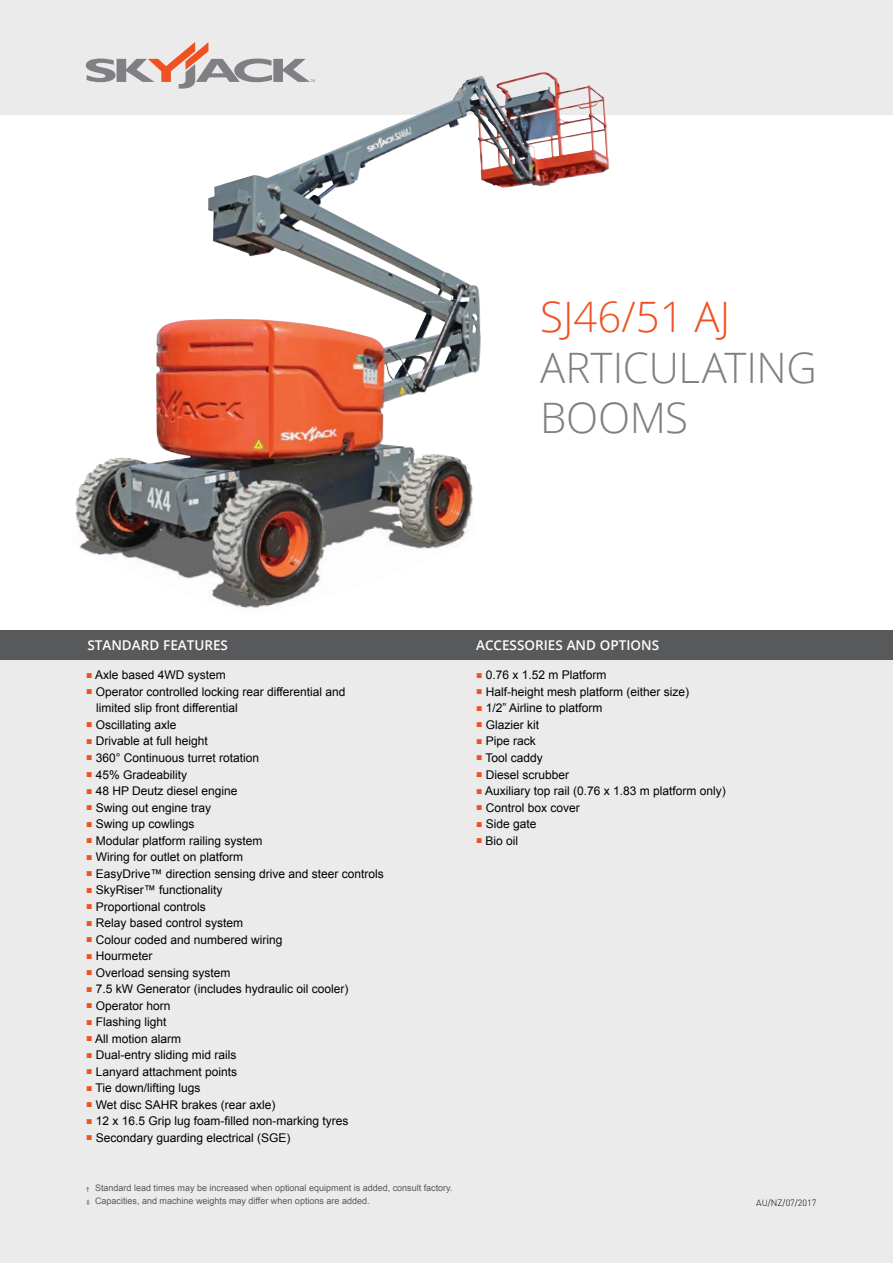
<style>
.page{position:relative;width:893px;height:1263px;background:#fff}
.page>*{position:absolute;margin:0;border:0;box-sizing:border-box;transform-origin:0 0}
.t1{font:300 42px/50.4px "Open Sans";letter-spacing:-.005em;color:#7e8083}
.t2{font:300 42px "Open Sans";color:#f05123}
.t3{font:600 13.5px "Open Sans";color:#fff}
.t4{font:12px/16.5px "Arial";color:#000}
.t5{font:9px/13.5px "Arial";color:#58595b}
.t6{font:300 9px "DIN";color:#000}
.s1{font-size:10.5px;color:#f05123}
.s2{font-size:6px}
</style>
<div class="page">
<div style="left:0;top:645px;width:893px;height:618px;background:#ebebec"></div>
<div style="left:0;top:0;width:893px;height:114px;background:#ebebec"></div>
<svg style="left:86px;top:42px;width:220px;height:31px"></svg>
<div style="left:0;top:630px;width:893px;height:30px;background:#58595b"></div>
<img style="left:70px;top:73px;width:468px;height:536px">
<h1 class="t2" style="left:540px;top:288px;width:192px">SJ46/51 AJ</h1>
<h1 class="t1" style="left:540px;top:341px;width:278px">ARTICULATING<br>BOOMS</h1>
<p class="t3" style="left:87px;top:636px;width:142px">STANDARD FEATURES</p>
<p class="t3" style="left:476px;top:636px;width:185px">ACCESSORIES AND OPTIONS</p>
<p class="t4" style="left:86px;top:667px;width:141px"><span class="s1">■</span> Axle based 4WD system</p>
<p class="t4" style="left:96px;top:684px;width:251px;text-indent:-10px"><span class="s1">■</span> Operator controlled locking rear differential and limited slip front differential</p>
<p class="t4" style="left:86px;top:717px;width:92px"><span class="s1">■</span> Oscillating axle</p>
<p class="t4" style="left:86px;top:733px;width:123px"><span class="s1">■</span> Drivable at full height</p>
<p class="t4" style="left:86px;top:750px;width:175px"><span class="s1">■</span> 360° Continuous turret rotation</p>
<p class="t4" style="left:86px;top:766px;width:103px"><span class="s1">■</span> 45% Gradeability</p>
<p class="t4" style="left:86px;top:783px;width:153px"><span class="s1">■</span> 48 HP Deutz diesel engine</p>
<p class="t4" style="left:86px;top:799px;width:127px"><span class="s1">■</span> Swing out engine tray</p>
<p class="t4" style="left:86px;top:816px;width:110px"><span class="s1">■</span> Swing up cowlings</p>
<p class="t4" style="left:86px;top:832px;width:178px"><span class="s1">■</span> Modular platform railing system</p>
<p class="t4" style="left:86px;top:849px;width:159px"><span class="s1">■</span> Wiring for outlet on platform</p>
<p class="t4" style="left:86px;top:865px;width:299px"><span class="s1">■</span> EasyDrive™ direction sensing drive and steer controls</p>
<p class="t4" style="left:86px;top:882px;width:138px"><span class="s1">■</span> SkyRiser™ functionality</p>
<p class="t4" style="left:86px;top:898px;width:121px"><span class="s1">■</span> Proportional controls</p>
<p class="t4" style="left:86px;top:915px;width:159px"><span class="s1">■</span> Relay based control system</p>
<p class="t4" style="left:86px;top:931px;width:198px"><span class="s1">■</span> Colour coded and numbered wiring</p>
<p class="t4" style="left:86px;top:948px;width:68px"><span class="s1">■</span> Hourmeter</p>
<p class="t4" style="left:86px;top:964px;width:146px"><span class="s1">■</span> Overload sensing system</p>
<p class="t4" style="left:86px;top:981px;width:264px"><span class="s1">■</span> 7.5 kW Generator (includes hydraulic oil cooler)</p>
<p class="t4" style="left:86px;top:997px;width:86px"><span class="s1">■</span> Operator horn</p>
<p class="t4" style="left:86px;top:1014px;width:82px"><span class="s1">■</span> Flashing light</p>
<p class="t4" style="left:86px;top:1030px;width:97px"><span class="s1">■</span> All motion alarm</p>
<p class="t4" style="left:86px;top:1047px;width:152px"><span class="s1">■</span> Dual-entry sliding mid rails</p>
<p class="t4" style="left:86px;top:1063px;width:153px"><span class="s1">■</span> Lanyard attachment points</p>
<p class="t4" style="left:86px;top:1080px;width:116px"><span class="s1">■</span> Tie down/lifting lugs</p>
<p class="t4" style="left:86px;top:1096px;width:191px"><span class="s1">■</span> Wet disc SAHR brakes (rear axle)</p>
<p class="t4" style="left:86px;top:1113px;width:264px"><span class="s1">■</span> 12 x 16.5 Grip lug foam-filled non-marking tyres</p>
<p class="t4" style="left:86px;top:1129px;width:206px"><span class="s1">■</span> Secondary guarding electrical (SGE)</p>
<p class="t4" style="left:476px;top:667px;width:132px"><span class="s1">■</span> 0.76 x 1.52 m Platform</p>
<p class="t4" style="left:476px;top:684px;width:215px"><span class="s1">■</span> Half-height mesh platform (either size)</p>
<p class="t4" style="left:476px;top:700px;width:128px"><span class="s1">■</span> 1/2” Airline to platform</p>
<p class="t4" style="left:476px;top:717px;width:65px"><span class="s1">■</span> Glazier kit</p>
<p class="t4" style="left:476px;top:733px;width:61px"><span class="s1">■</span> Pipe rack</p>
<p class="t4" style="left:476px;top:750px;width:68px"><span class="s1">■</span> Tool caddy</p>
<p class="t4" style="left:476px;top:766px;width:95px"><span class="s1">■</span> Diesel scrubber</p>
<p class="t4" style="left:476px;top:783px;width:251px"><span class="s1">■</span> Auxiliary top rail (0.76 x 1.83 m platform only)</p>
<p class="t4" style="left:476px;top:799px;width:105px"><span class="s1">■</span> Control box cover</p>
<p class="t4" style="left:476px;top:816px;width:62px"><span class="s1">■</span> Side gate</p>
<p class="t4" style="left:476px;top:832px;width:43px"><span class="s1">■</span> Bio oil</p>
<p class="t5" style="left:86px;top:1181px;width:368px"><span class="s2">†</span> Standard lead times may be increased when optional equipment is added, consult factory. <span class="s2">‡</span> Capacities, and machine weights may differ when options are added.</p>
<p class="t6" style="left:756px;top:1197px;width:62px">AU/NZ/07/2017</p>
</div>
